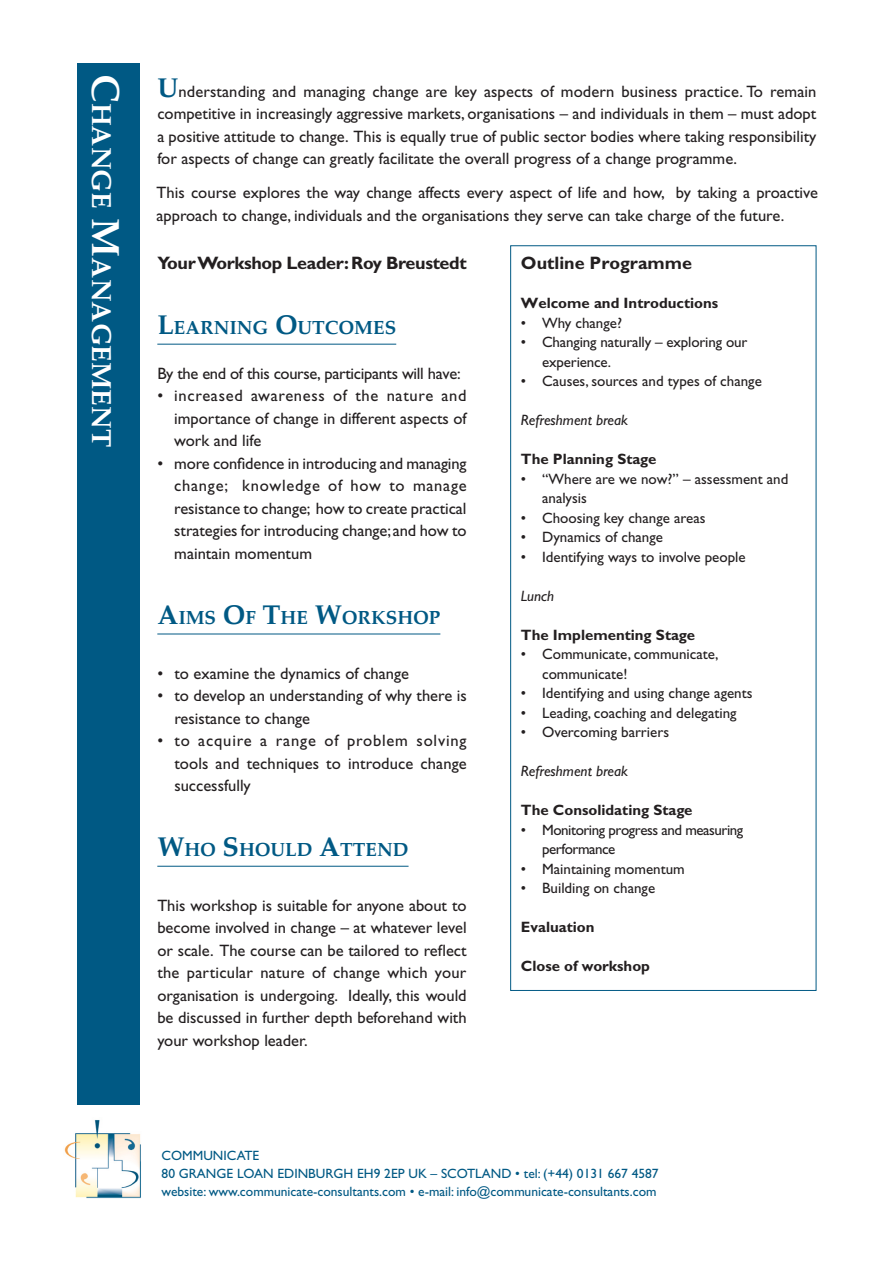
<style>
.page{position:relative;width:893px;height:1263px;background:#fff}
.page>*{position:absolute;margin:0;border:0;box-sizing:border-box;transform-origin:0 0}
.Workshop_Title{font:700 27.3px "Palatino";color:#fff}
.Subtitle{font:700 18.9px "Palatino";color:#005984}
.Workshop_Leader{font:700 18px "Gill Sans";letter-spacing:-.02em;color:#231f20}
.Programme_Title{font:700 18px "Gill Sans";color:#231f20}
.Body_text{font:16.5px/22.5px "Gill Sans";color:#231f20;text-align:justify}
.Bullet_Points{font:16.5px/22.5px "Gill Sans";color:#231f20}
.Body_text-2{font:16.5px "Gill Sans";letter-spacing:-.02em;color:#231f20}
.Bullet_Points-2{font:15px/19.5px "Gill Sans";color:#231f20}
.Programme_text{font:700 15px "Gill Sans";color:#231f20}
.Bullet_Points-3{font:15px/19.5px "Gill Sans";letter-spacing:-.03em;color:#231f20}
.Programme_text-2{font:italic 15px "Gill Sans";color:#231f20}
.t1{font:13.5px/18px "Gill Sans";color:#005984}
.s1{font-size:39px}
.s2{font-family:"Palatino";font-weight:700;font-size:27px;color:#005984}
.s3{font-size:27px}
</style>
<div class="page">
<img style="left:64px;top:1120px;width:77px;height:79px">
<div style="left:77px;top:64px;width:63px;height:1041px;background:#005984"></div>
<hr style="left:157px;top:344px;width:239px;height:1px;background:#005984">
<hr style="left:157px;top:634px;width:283px;height:1px;background:#005984">
<hr style="left:157px;top:866px;width:252px;height:1px;background:#005984">
<p class="Workshop_Title" style="left:118px;top:74px;width:374px;rotate:90deg"><span class="s1">C</span>HANGE <span class="s1">M</span>ANAGEMENT</p>
<p class="Body_text" style="left:157px;top:80px;width:661px"><span class="s2">U</span>nderstanding and managing change are key aspects of modern business practice. To remain competitive in increasingly aggressive markets, organisations – and individuals in them – must adopt a positive attitude to change. This is equally true of public sector bodies where taking responsibility for aspects of change can greatly facilitate the overall progress of a change programme.</p>
<p class="Body_text" style="left:157px;top:181px;width:663px">This course explores the way change affects every aspect of life and how, by taking a proactive approach to change, individuals and the organisations they serve can take charge of the future.</p>
<p class="Workshop_Leader" style="left:157px;top:252px;width:311px">Your Workshop Leader: Roy Breustedt</p>
<p class="Subtitle" style="left:157px;top:316px;width:185px"><span class="s3">L</span>EARNING <span class="s3">O</span>UTCOM</p>
<p class="Subtitle" style="left:373px;top:316px;width:25px">ES</p>
<p class="Body_text-2" style="left:157px;top:364px;width:305px">By the end of this course, participants will have:</p>
<p class="Body_text" style="left:174px;top:385px;width:294px;text-indent:-17px">• increased awareness of the nature and importance of change in different aspects of work and life</p>
<p class="Body_text" style="left:174px;top:452px;width:294px;text-indent:-17px">• more confidence in introducing and managing change; knowledge of how to manage resistance to change; how to create practical strategies for introducing change; and how to maintain momentum</p>
<p class="Subtitle" style="left:157px;top:606px;width:285px"><span class="s3">A</span>IMS <span class="s3">O</span>F <span class="s3">T</span>HE <span class="s3">W</span>ORKSHOP</p>
<p class="Bullet_Points" style="left:157px;top:662px;width:253px">• to examine the dynamics of change</p>
<p class="Bullet_Points" style="left:174px;top:684px;width:294px;text-indent:-17px">• to develop an understanding of why there is resistance to change</p>
<p class="Bullet_Points" style="left:174px;top:729px;width:294px;text-align:justify;text-indent:-17px">• to acquire a range of problem solving tools and techniques to introduce change successfully</p>
<p class="Subtitle" style="left:157px;top:838px;width:253px"><span class="s3">W</span>HO <span class="s3">S</span> HOULD <span class="s3">A</span>TTEND</p>
<p class="Body_text" style="left:157px;top:894px;width:311px">This workshop is suitable for anyone about to become involved in change – at whatever level or scale. The course can be tailored to reflect the particular nature of change which your organisation is undergoing. Ideally, this would be discussed in further depth beforehand with your workshop leader.</p>
<p class="Programme_Title" style="left:521px;top:252px;width:173px">Outline Programme</p>
<p class="Programme_text" style="left:521px;top:294px;width:199px">Welcome and Introductions</p>
<p class="Bullet_Points-2" style="left:521px;top:313px;width:103px">• Why change?</p>
<p class="Bullet_Points-2" style="left:542px;top:332px;width:207px;text-indent:-21px">• Changing naturally – exploring our experience.</p>
<p class="Bullet_Points-2" style="left:521px;top:371px;width:242px">• Causes, sources and types of change</p>
<p class="Programme_text-2" style="left:521px;top:411px;width:109px">Refreshment break</p>
<p class="Programme_text" style="left:521px;top:450px;width:137px">The Planning Stage</p>
<p class="Bullet_Points-2" style="left:542px;top:469px;width:248px;text-indent:-21px">• “Where are we now?” – assessment and analysis</p>
<p class="Bullet_Points-2" style="left:521px;top:508px;width:186px">• Choosing key change areas</p>
<p class="Bullet_Points-2" style="left:521px;top:527px;width:144px">• Dynamics of change</p>
<p class="Bullet_Points-2" style="left:521px;top:547px;width:226px">• Identifying ways to involve people</p>
<p class="Programme_text-2" style="left:521px;top:587px;width:35px">Lunch</p>
<p class="Programme_text" style="left:521px;top:626px;width:176px">The Implementing Stage</p>
<p class="Bullet_Points-2" style="left:542px;top:644px;width:178px;text-indent:-21px">• Communicate, communicate, communicate!</p>
<p class="Bullet_Points-2" style="left:521px;top:683px;width:233px">• Identifying and using change agents</p>
<p class="Bullet_Points-2" style="left:521px;top:703px;width:217px">• Leading, coaching and delegating</p>
<p class="Bullet_Points-2" style="left:521px;top:722px;width:150px">• Overcoming barriers</p>
<p class="Programme_text-2" style="left:521px;top:762px;width:109px">Refreshment break</p>
<p class="Programme_text" style="left:521px;top:801px;width:173px">The Consolidating Stage</p>
<p class="Bullet_Points-3" style="left:542px;top:820px;width:203px;text-indent:-21px">• Monitoring progress and measuring performance</p>
<p class="Bullet_Points-2" style="left:521px;top:859px;width:165px">• Maintaining momentum</p>
<p class="Bullet_Points-2" style="left:521px;top:878px;width:136px">• Building on change</p>
<p class="Programme_text" style="left:521px;top:918px;width:75px">Evaluation</p>
<p class="Programme_text" style="left:521px;top:957px;width:131px">Close of workshop</p>
<p class="t1" style="left:162px;top:1146px;width:499px">COMMUNICATE<br>80 GRANGE LOAN EDINBURGH EH9 2EP UK – SCOTLAND • tel: (+44) 0131 667 4587</p>
<p class="t1" style="left:162px;top:1182px;width:496px">website: www.communicate-consultants.com • e-mail: info@communicate-consultants.com</p>
</div>
